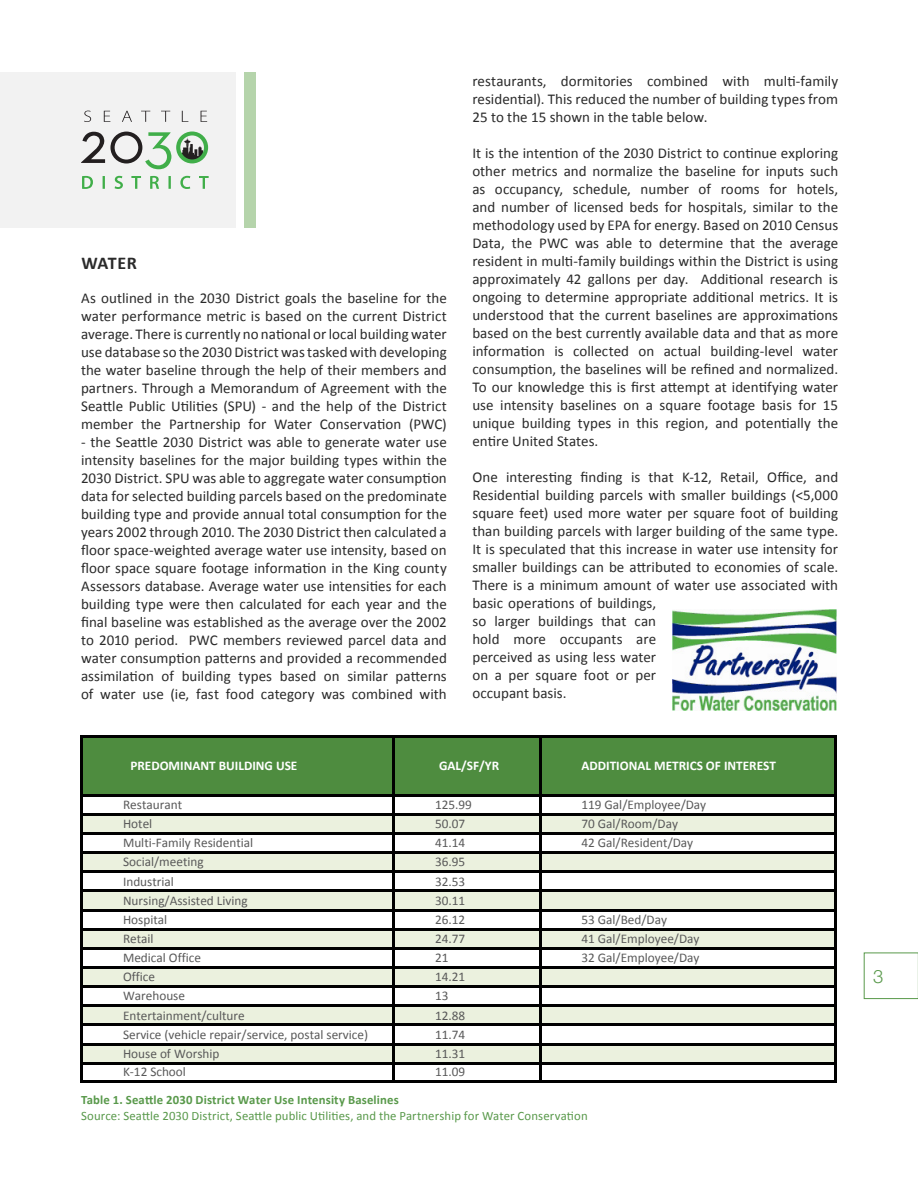
<style>
.page{position:relative;width:918px;height:1188px;background:#fff}
.page>*{position:absolute;margin:0;border:0;box-sizing:border-box;transform-origin:0 0}
.t1{font:300 18.45px "Helvetica Neue LT Std";color:#59994b}
.t2{font:700 18px "Calibri";letter-spacing:.015em;color:#2a2a2a}
.t3{font:15px/18px "Calibri";color:#2a2a2a;text-align:justify}
.t4{font:13.2px "Calibri";color:#595959}
.t5{font:700 13.2px "Calibri";color:#fff}
.t6{font:12.75px "Calibri";letter-spacing:.01em;color:#59994b}
.t7{font:700 12.75px "Calibri";letter-spacing:.01em;color:#59994b}
</style>
<div class="page">
<div style="left:0;top:72px;width:236px;height:156px;background:#f2f2f2"></div>
<div style="left:244px;top:72px;width:12px;height:156px;background:#b5d4ab"></div>
<svg style="left:84px;top:111px;width:123px;height:11px"></svg>
<svg style="left:82px;top:176px;width:127px;height:13px"></svg>
<svg style="left:81px;top:132px;width:127px;height:37px"></svg>
<div style="left:864px;top:953px;width:54px;height:46px;border:1px solid #59994b"></div>
<img style="left:672px;top:609px;width:164px;height:102px">
<div style="left:82px;top:736px;width:754px;height:59px;background:#4e8c3f"></div>
<div style="left:82px;top:814px;width:754px;height:20px;background:#ebf1de"></div>
<div style="left:82px;top:853px;width:754px;height:19px;background:#ebf1de"></div>
<div style="left:82px;top:891px;width:754px;height:19px;background:#ebf1de"></div>
<div style="left:82px;top:929px;width:754px;height:19px;background:#ebf1de"></div>
<div style="left:82px;top:968px;width:754px;height:19px;background:#ebf1de"></div>
<div style="left:82px;top:1006px;width:754px;height:19px;background:#ebf1de"></div>
<div style="left:82px;top:1044px;width:754px;height:19px;background:#ebf1de"></div>
<hr style="left:81px;top:735px;width:2px;height:347px;background:#000">
<hr style="left:393px;top:738px;width:2px;height:344px;background:#000">
<hr style="left:539px;top:738px;width:3px;height:344px;background:#000">
<hr style="left:834px;top:738px;width:3px;height:344px;background:#000">
<hr style="left:83px;top:735px;width:754px;height:3px;background:#000">
<hr style="left:83px;top:794px;width:754px;height:2px;background:#000">
<hr style="left:83px;top:813px;width:754px;height:2px;background:#000">
<hr style="left:83px;top:832px;width:754px;height:3px;background:#000">
<hr style="left:83px;top:851px;width:754px;height:3px;background:#000">
<hr style="left:83px;top:871px;width:754px;height:2px;background:#000">
<hr style="left:83px;top:890px;width:754px;height:2px;background:#000">
<hr style="left:83px;top:909px;width:754px;height:2px;background:#000">
<hr style="left:83px;top:928px;width:754px;height:2px;background:#000">
<hr style="left:83px;top:947px;width:754px;height:3px;background:#000">
<hr style="left:83px;top:966px;width:754px;height:3px;background:#000">
<hr style="left:83px;top:986px;width:754px;height:2px;background:#000">
<hr style="left:83px;top:1005px;width:754px;height:2px;background:#000">
<hr style="left:83px;top:1024px;width:754px;height:2px;background:#000">
<hr style="left:83px;top:1043px;width:754px;height:2px;background:#000">
<hr style="left:83px;top:1062px;width:754px;height:2px;background:#000">
<hr style="left:83px;top:1080px;width:754px;height:2px;background:#000">
<p class="t2" style="left:81px;top:251px;width:57px">WATER</p>
<p class="t3" style="left:81px;top:288px;width:367px">As outlined in the 2030 District goals the baseline for the water performance metric is based on the current District average. There is currently no national or local building water use database so the 2030 District was tasked with developing the water baseline through the help of their members and partners. Through a Memorandum of Agreement with the Seattle Public Utilities (SPU) - and the help of the District member the Partnership for Water Conservation (PWC)</p>
<p class="t3" style="left:81px;top:432px;width:367px">- the Seattle 2030 District was able to generate water use intensity baselines for the major building types within the 2030 District. SPU was able to aggregate water consumption data for selected building parcels based on the predominate building type and provide annual total consumption for the years 2002 through 2010. The 2030 District then calculated a floor space-weighted average water use intensity, based on floor space square footage information in the King county Assessors database. Average water use intensities for each building type were then calculated for each year and the final baseline was established as the average over the 2002 to 2010 period. PWC members reviewed parcel data and water consumption patterns and provided a recommended assimilation of building types based on similar patterns of water use (ie, fast food category was combined with</p>
<p class="t3" style="left:472px;top:72px;width:367px">restaurants, dormitories combined with multi-family residential). This reduced the number of building types from 25 to the 15 shown in the table below.</p>
<p class="t3" style="left:472px;top:144px;width:367px">It is the intention of the 2030 District to continue exploring other metrics and normalize the baseline for inputs such as occupancy, schedule, number of rooms for hotels, and number of licensed beds for hospitals, similar to the methodology used by EPA for energy. Based on 2010 Census Data, the PWC was able to determine that the average resident in multi-family buildings within the District is using approximately 42 gallons per day. Additional research is ongoing to determine appropriate additional metrics. It is understood that the current baselines are approximations based on the best currently available data and that as more information is collected on actual building-level water consumption, the baselines will be refined and normalized.<br>To our knowledge this is first attempt at identifying water use intensity baselines on a square footage basis for 15 unique building types in this region, and potentially the entire United States.</p>
<p class="t3" style="left:472px;top:468px;width:367px;text-align:left">One interesting finding is that K-12, Retail, Office, and Residential building parcels with smaller buildings (&lt;5,000 square feet) used more water per square foot of building than building parcels with larger building of the same type.<br>It is speculated that this increase in water use intensity for smaller buildings can be attributed to economies of scale.<br>There is a minimum amount of water use associated with basic operations of buildings,<br>so larger buildings that can<br>hold more occupants are<br>perceived as using less water<br>on a per square foot or per<br>occupant basis.</p>
<p class="t5" style="left:130px;top:757px;width:169px">PREDOMINANT BUILDING USE</p>
<p class="t5" style="left:439px;top:757px;width:62px">GAL/SF/YR</p>
<p class="t5" style="left:581px;top:757px;width:196px">ADDITIONAL METRICS OF INTEREST</p>
<p class="t4" style="left:123px;top:796px;width:61px">Restaurant</p>
<p class="t4" style="left:435px;top:796px;width:38px">125.99</p>
<p class="t4" style="left:581px;top:796px;width:126px">119 Gal/Employee/Day</p>
<p class="t4" style="left:123px;top:815px;width:31px">Hotel</p>
<p class="t4" style="left:435px;top:815px;width:32px">50.07</p>
<p class="t4" style="left:581px;top:815px;width:98px">70 Gal/Room/Day</p>
<p class="t4" style="left:123px;top:834px;width:132px">Multi--‐Family Residential</p>
<p class="t4" style="left:435px;top:834px;width:32px">41.14</p>
<p class="t4" style="left:581px;top:834px;width:113px">42 Gal/Resident/Day</p>
<p class="t4" style="left:123px;top:854px;width:82px">Social/meeting</p>
<p class="t4" style="left:435px;top:854px;width:32px">36.95</p>
<p class="t4" style="left:123px;top:873px;width:52px">Industrial</p>
<p class="t4" style="left:435px;top:873px;width:32px">32.53</p>
<p class="t4" style="left:123px;top:892px;width:126px">Nursing/Assisted Living</p>
<p class="t4" style="left:435px;top:892px;width:32px">30.11</p>
<p class="t4" style="left:123px;top:911px;width:46px">Hospital</p>
<p class="t4" style="left:435px;top:911px;width:32px">26.12</p>
<p class="t4" style="left:581px;top:911px;width:87px">53 Gal/Bed/Day</p>
<p class="t4" style="left:123px;top:930px;width:32px">Retail</p>
<p class="t4" style="left:435px;top:930px;width:32px">24.77</p>
<p class="t4" style="left:581px;top:930px;width:120px">41 Gal/Employee/Day</p>
<p class="t4" style="left:123px;top:949px;width:79px">Medical Office</p>
<p class="t4" style="left:435px;top:949px;width:15px">21</p>
<p class="t4" style="left:581px;top:949px;width:120px">32 Gal/Employee/Day</p>
<p class="t4" style="left:123px;top:969px;width:34px">Office</p>
<p class="t4" style="left:435px;top:969px;width:32px">14.21</p>
<p class="t4" style="left:123px;top:988px;width:64px">Warehouse</p>
<p class="t4" style="left:435px;top:988px;width:15px">13</p>
<p class="t4" style="left:123px;top:1007px;width:123px">Entertainment/culture</p>
<p class="t4" style="left:435px;top:1007px;width:32px">12.88</p>
<p class="t4" style="left:123px;top:1026px;width:247px">Service (vehicle repair/service, postal service)</p>
<p class="t4" style="left:435px;top:1026px;width:32px">11.74</p>
<p class="t4" style="left:123px;top:1045px;width:98px">House of Worship</p>
<p class="t4" style="left:435px;top:1045px;width:32px">11.31</p>
<p class="t4" style="left:123px;top:1064px;width:64px">K--‐12 School</p>
<p class="t4" style="left:435px;top:1064px;width:32px">11.09</p>
<p class="t7" style="left:81px;top:1092px;width:319px">Table 1. Seattle 2030 District Water Use Intensity Baselines</p>
<p class="t6" style="left:81px;top:1107px;width:508px">Source: Seattle 2030 District, Seattle public Utilities, and the Partnership for Water Conservation</p>
<p class="t1" style="left:873px;top:965px;width:12px">3</p>
</div>
